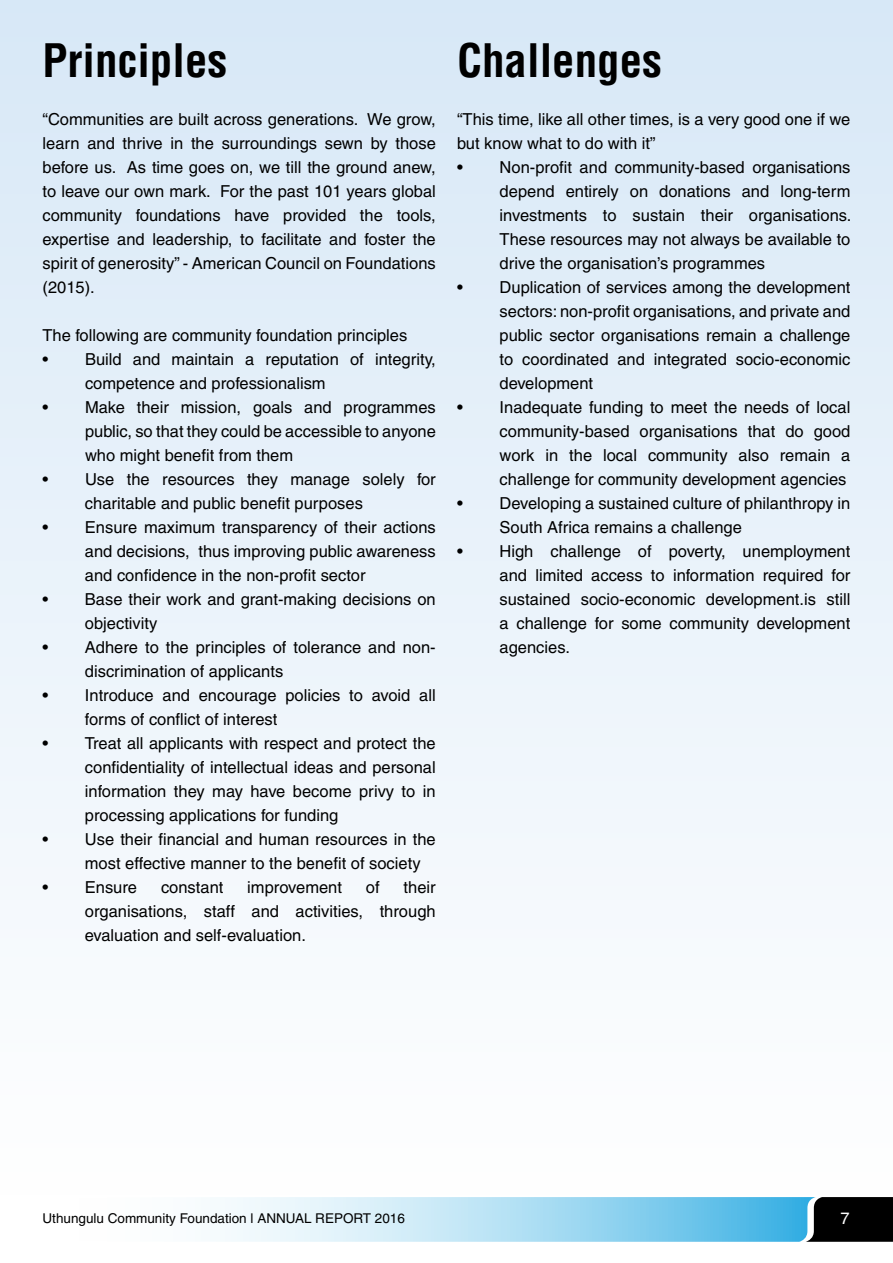
<style>
.page{position:relative;width:893px;height:1263px;background:#fff}
.page>*{position:absolute;margin:0;border:0;box-sizing:border-box;transform-origin:0 0}
.t1{font:700 condensed 45px "Helvetica";color:#000}
.t2{font:16.5px/24px "Helvetica";color:#000;text-align:justify}
.t3{font:16.5px "Helvetica";color:#fff}
.t4{font:13.5px "Helvetica";color:#000}
</style>
<div class="page">
<svg style="left:225px;top:1197px;width:668px;height:45px;background:#95c2d6"></svg>
<div style="left:0;top:0;width:893px;height:1195px;background:linear-gradient(to bottom,#d7e8f7,#fefefe)"></div>
<h1 class="t1" style="left:43px;top:33px;width:186px">Principles</h1>
<p class="t2" style="left:43px;top:107px;width:395px">“Communities are built across generations. We grow, learn and thrive in the surroundings sewn by those before us. As time goes on, we till the ground anew, to leave our own mark. For the past 101 years global community foundations have provided the tools, expertise and leadership, to facilitate and foster the spirit of generosity” - American Council on Foundations (2015).</p>
<p class="t2" style="left:43px;top:323px;width:366px">The following are community foundation principles</p>
<p class="t2" style="left:85px;top:347px;width:352px;text-indent:-43px">• Build and maintain a reputation of integrity, competence and professionalism</p>
<p class="t2" style="left:85px;top:395px;width:352px;text-indent:-43px">• Make their mission, goals and programmes public, so that they could be accessible to anyone who might benefit from them</p>
<p class="t2" style="left:85px;top:467px;width:352px;text-indent:-42px">• Use the resources they manage solely for charitable and public benefit purposes</p>
<p class="t2" style="left:85px;top:515px;width:352px;text-indent:-43px">• Ensure maximum transparency of their actions and decisions, thus improving public awareness and confidence in the non-profit sector</p>
<p class="t2" style="left:85px;top:587px;width:352px;text-indent:-42px">• Base their work and grant-making decisions on objectivity</p>
<p class="t2" style="left:85px;top:635px;width:352px;text-indent:-43px">• Adhere to the principles of tolerance and non&shy;discrimination of applicants</p>
<p class="t2" style="left:85px;top:683px;width:352px;text-indent:-43px">• Introduce and encourage policies to avoid all forms of conflict of interest</p>
<p class="t2" style="left:85px;top:731px;width:352px;text-indent:-43px">• Treat all applicants with respect and protect the confidentiality of intellectual ideas and personal information they may have become privy to in processing applications for funding</p>
<p class="t2" style="left:85px;top:827px;width:352px;text-indent:-42px">• Use their financial and human resources in the most effective manner to the benefit of society</p>
<p class="t2" style="left:42px;top:875px;width:96px">• Ensure</p>
<p class="t2" style="left:161px;top:875px;width:64px">constant</p>
<p class="t2" style="left:247px;top:875px;width:96px">improvement</p>
<p class="t2" style="left:366px;top:875px;width:15px">of</p>
<p class="t2" style="left:85px;top:875px;width:352px;text-indent:319px">their organisations, staff and activities, through evaluation and self-evaluation.</p>
<h1 class="t1" style="left:457px;top:33px;width:207px">Challenges</h1>
<p class="t2" style="left:457px;top:107px;width:395px">“This time, like all other times, is a very good one if we but know what to do with it”</p>
<p class="t2" style="left:500px;top:155px;width:353px;text-indent:-43px">• Non-profit and community-based organisations depend entirely on donations and long-term investments to sustain their organisations.<br>These resources may not always be available to drive the organisation’s programmes</p>
<p class="t2" style="left:500px;top:275px;width:352px;text-indent:-43px">• Duplication of services among the development sectors: non-profit organisations, and private and public sector organisations remain a challenge to coordinated and integrated socio-economic development</p>
<p class="t2" style="left:500px;top:395px;width:352px;text-indent:-42px">• Inadequate funding to meet the needs of local community-based organisations that do good work in the local community also remain a challenge for community development agencies</p>
<p class="t2" style="left:500px;top:491px;width:352px;text-indent:-43px">• Developing a sustained culture of philanthropy in<br>South Africa remains a challenge</p>
<p class="t2" style="left:500px;top:539px;width:352px;text-indent:-43px">• High challenge of poverty, unemployment and limited access to information required for sustained socio-economic development.is still a challenge for some community development agencies.</p>
<p class="t4" style="left:43px;top:1210px;width:364px">Uthungulu Community Foundation l ANNUAL REPORT 2016</p>
<p class="t3" style="left:840px;top:1209px;width:11px">7</p>
</div>
